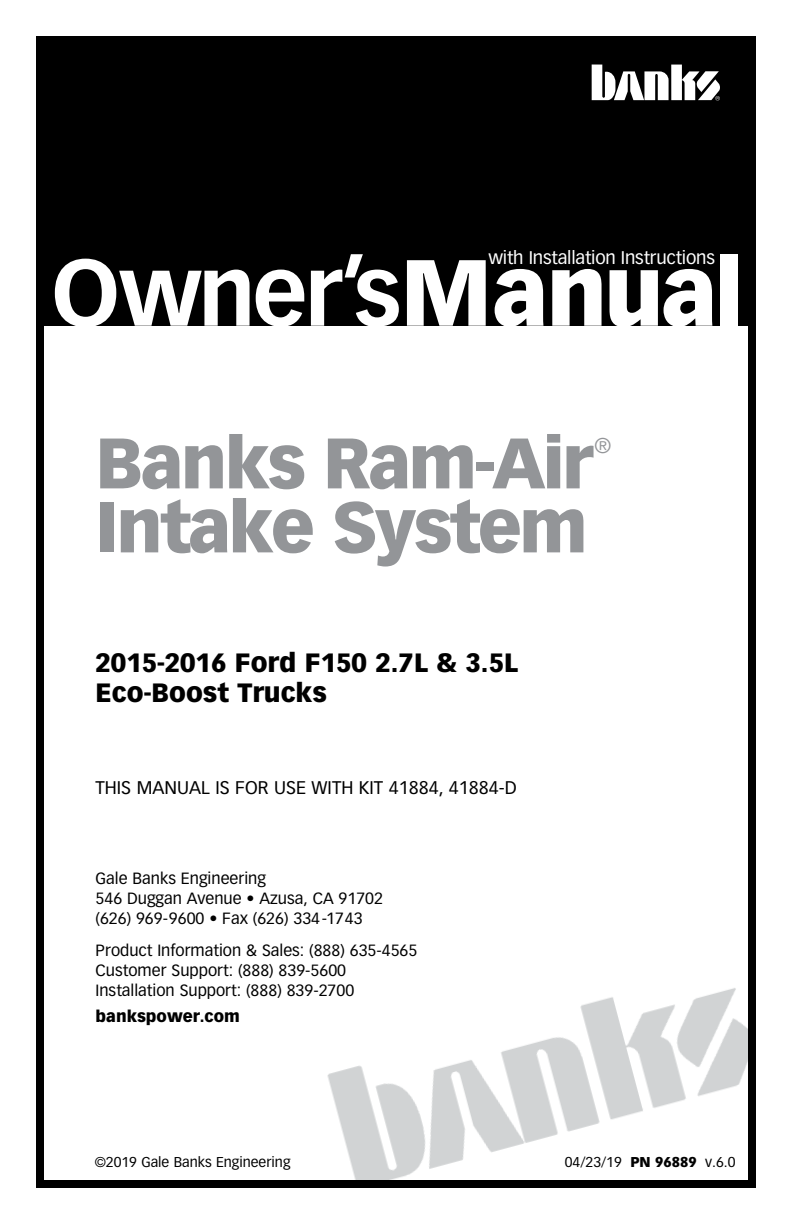
<style>
.page{position:relative;width:792px;height:1224px;background:#fff}
.page>*{position:absolute;margin:0;border:0;box-sizing:border-box;transform-origin:0 0}
.t1{font:700 92px "Vectora LT Std";letter-spacing:-.03em;color:#fff}
.t2{font:900 70px "Vectora LT Std";letter-spacing:-.04em;color:#939598}
.t3{font:900 26px/30px "Vectora LT Std";color:#000}
.t4{font:21px "Vectora LT Std";color:#939598}
.t5{font:18px "Vectora LT Std";color:#000}
.t6{font:18px "Vectora LT Std";letter-spacing:-.01em;color:#fff}
.t7{font:16px/20px "Vectora LT Std";color:#000}
.t8{font:900 16px "Vectora LT Std";color:#000}
.t9{font:14px "Vectora LT Std";color:#000}
.s1{font-weight:900}
</style>
<div class="page">
<img style="left:327px;top:988px;width:420px;height:191px">
<div style="left:36px;top:36px;width:720px;height:1152px;border:8px solid #000"></div>
<div style="left:36px;top:44px;width:715px;height:281px;background:#000"></div>
<svg style="left:592px;top:65px;width:128px;height:35px"></svg>
<p class="t6" style="left:488px;top:247px;width:228px">with Installation Instructions</p>
<h1 class="t1" style="left:52px;top:237px;width:694px">Owner’s<span class="s1">Manual</span></h1>
<h2 class="t2" style="left:96px;top:420px;width:499px">Banks Ram-Air</h2>
<h3 class="t4" style="left:594px;top:433px;width:18px">®</h3>
<h2 class="t2" style="left:96px;top:484px;width:494px">Intake System</h2>
<h3 class="t3" style="left:96px;top:648px;width:424px">2015-2016 Ford F150 2.7L &amp; 3.5L<br>Eco-Boost Trucks</h3>
<p class="t5" style="left:96px;top:777px;width:423px">THIS MANUAL IS FOR USE WITH KIT 41884, 41884-D</p>
<p class="t7" style="left:96px;top:869px;width:289px">Gale Banks Engineering<br>546 Duggan Avenue • Azusa, CA 91702 (626) 969-9600 • Fax (626) 334-1743</p>
<p class="t7" style="left:96px;top:941px;width:323px">Product Information &amp; Sales: (888) 635-4565<br>Customer Support: (888) 839-5600<br>Installation Support: (888) 839-2700</p>
<p class="t8" style="left:96px;top:1007px;width:146px">bankspower.com</p>
<p class="t9" style="left:95px;top:1153px;width:197px">©2019 Gale Banks Engineering</p>
<p class="t9" style="left:565px;top:1153px;width:172px">04/23/19 <span class="s1">PN 96889</span> v.6.0</p>
</div>
